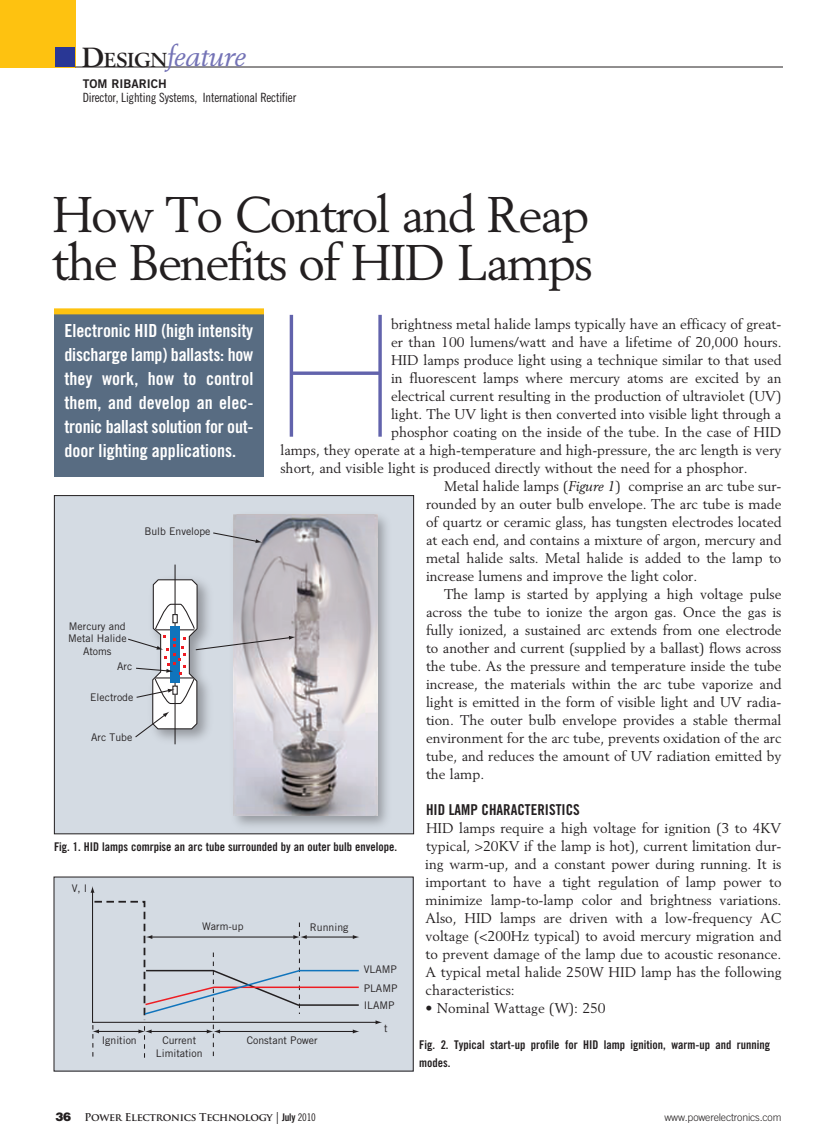
<style>
.page{position:relative;width:837px;height:1148px;background:#fff}
.page>*{position:absolute;margin:0;border:0;box-sizing:border-box;transform-origin:0 0}
.lead_paragraph{font:200 170.55px "Helvetica Neue LT Std";color:#6263ac}
.Feature_Headline{font:49.5px/48px "Berling LT Std";letter-spacing:-.04em;color:#231f20}
.t1{font:italic 28.5px "Berling LT Std";letter-spacing:-.01em;color:#7473b6}
.deck__KO{font:18px/24px "Trade Gothic LT Std Bd Cn 20";color:#fff;text-align:justify}
.t2{font:18px "Myriad Pro";color:#231f20}
.subhead{font:15px "Trade Gothic LT Std Bd Cn 20";color:#231f20}
.text{font:13.95px/18px "Berling LT Std";color:#231f20;text-align:justify}
.lead_paragraph-2{font:13.95px "Berling LT Std";color:#231f20}
.text_no_indent{font:13.95px/18px "Berling LT Std";color:#231f20;text-align:justify}
.t3{font:12.75px "Trade Gothic LT Std Cn 18";letter-spacing:-.015em;color:#231f20}
.t4{font:12px/18px "Trade Gothic LT Std Bd Cn 20";color:#231f20}
.t5{font:12px "Trade Gothic LT Std Bd 2";color:#231f20}
.t6{font:10.5px/12.6px "Trade Gothic LT Std";color:#231f20;text-align:center}
.t7{font:700 10.5px "Trajan Pro";letter-spacing:-.03em;color:#231f20}
.t8{font:300 10.5px "Trade Gothic LT Std";letter-spacing:-.015em;color:#231f20}
.s1{font-weight:700;font-style:normal;font-size:27.3px;color:#231f20}
.s2{font-weight:700;font-style:normal;font-size:19.95px;color:#231f20}
.s3{font-style:italic}
.s4{font-family:"Helvetica LT Std";font-weight:900;font-size:12px}
.s5{font-family:"Helvetica LT Std";font-weight:300;font-size:12px}
.s6{font-family:"Trade Gothic LT Std Bd Cn 20";font-weight:400}
.s7{font-family:"Trade Gothic LT Std Cn 18";font-weight:400}
</style>
<div class="page">
<div style="left:0;top:0;width:75px;height:67px;background:#fec210"></div>
<div style="left:56px;top:48px;width:19px;height:19px;background:#293795"></div>
<hr style="left:75px;top:67px;width:708px;height:1px;background:#231f20">
<div style="left:54px;top:311px;width:210px;height:166px;background:#586c82"></div>
<div style="left:54px;top:308px;width:210px;height:6px;background:#fec210"></div>
<div style="left:54px;top:495px;width:360px;height:338px;background:#d4dbe3"></div>
<img style="left:234px;top:514px;width:144px;height:301px">
<img style="left:160px;top:572px;width:41px;height:173px">
<hr style="left:175px;top:564px;width:1px;height:62px;background:#231f20">
<hr style="left:175px;top:683px;width:1px;height:61px;background:#231f20">
<svg style="left:128px;top:579px;width:168px;height:158px"></svg>
<svg style="left:213px;top:532px;width:49px;height:11px"></svg>
<div style="left:54px;top:495px;width:360px;height:339px;border:1px solid #231f20"></div>
<div style="left:54px;top:877px;width:359px;height:194px;background:#d4dbe3"></div>
<hr style="left:92px;top:891px;width:1px;height:131px;background:#231f20">
<svg style="left:91px;top:886px;width:4px;height:6px"></svg>
<hr style="left:93px;top:1021px;width:284px;height:1px;background:#231f20">
<svg style="left:376px;top:1020px;width:6px;height:4px"></svg>
<svg style="left:92px;top:900px;width:268px;height:158px"></svg>
<p class="t1" style="left:82px;top:39px;width:166px"><span class="s1">D</span><span class="s2">ESIGN</span>feature</p>
<p class="t5" style="left:83px;top:76px;width:86px">TOM RIBARICH</p>
<p class="t3" style="left:83px;top:90px;width:215px">Director, Lighting Systems, International Rectifier</p>
<p class="Feature_Headline" style="left:52px;top:190px;width:542px">How To Control and Reap the Benefits of HID Lamps</p>
<p class="lead_paragraph" style="left:280px;top:278px;width:112px">H</p>
<p class="lead_paragraph-2" style="left:391px;top:315px;width:392px">brightness metal halide lamps typically have an efficacy of great-</p>
<p class="deck__KO" style="left:64px;top:318px;width:191px">Electronic HID (high intensity discharge lamp) ballasts: how they work, how to control them, and develop an elec&shy;tronic ballast solution for out&shy;door lighting applications.</p>
<p class="lead_paragraph-2" style="left:391px;top:333px;width:392px">er than 100 lumens/watt and have a lifetime of 20,000 hours.</p>
<p class="lead_paragraph-2" style="left:391px;top:351px;width:392px">HID lamps produce light using a technique similar to that used</p>
<p class="lead_paragraph-2" style="left:391px;top:369px;width:392px">in fluorescent lamps where mercury atoms are excited by an</p>
<p class="lead_paragraph-2" style="left:391px;top:387px;width:392px">electrical current resulting in the production of ultraviolet (UV)</p>
<p class="lead_paragraph-2" style="left:391px;top:405px;width:392px">light. The UV light is then converted into visible light through a</p>
<p class="lead_paragraph-2" style="left:391px;top:423px;width:392px">phosphor coating on the inside of the tube. In the case of HID</p>
<p class="lead_paragraph-2" style="left:280px;top:441px;width:502px">lamps, they operate at a high-temperature and high-pressure, the arc length is very</p>
<p class="lead_paragraph-2" style="left:280px;top:459px;width:469px">short, and visible light is produced directly without the need for a phosphor.</p>
<p class="text" style="left:426px;top:476px;width:357px;text-indent:18px">Metal halide lamps (<span class="s3">Figure 1</span>) comprise an arc tube sur&shy;rounded by an outer bulb envelope. The arc tube is made of quartz or ceramic glass, has tungsten electrodes located at each end, and contains a mixture of argon, mercury and metal halide salts. Metal halide is added to the lamp to increase lumens and improve the light color.</p>
<p class="text" style="left:426px;top:584px;width:357px;text-indent:18px">The lamp is started by applying a high voltage pulse across the tube to ionize the argon gas. Once the gas is fully ionized, a sustained arc extends from one electrode to another and current (supplied by a ballast) flows across the tube. As the pressure and temperature inside the tube increase, the materials within the arc tube vaporize and light is emitted in the form of visible light and UV radia&shy;tion. The outer bulb envelope provides a stable thermal environment for the arc tube, prevents oxidation of the arc tube, and reduces the amount of UV radiation emitted by the lamp.</p>
<p class="subhead" style="left:426px;top:800px;width:155px">HID Lamp Characteristics</p>
<p class="text_no_indent" style="left:425px;top:818px;width:358px">HID lamps require a high voltage for ignition (3 to 4KV typical, &gt;20KV if the lamp is hot), current limitation dur&shy;ing warm-up, and a constant power during running. It is important to have a tight regulation of lamp power to minimize lamp-to-lamp color and brightness variations.<br>Also, HID lamps are driven with a low-frequency AC voltage (&lt;200Hz typical) to avoid mercury migration and to prevent damage of the lamp due to acoustic resonance.<br>A typical metal halide 250W HID lamp has the following characteristics:</p>
<p class="text_no_indent" style="left:426px;top:998px;width:182px">• Nominal Wattage (W): 250</p>
<p class="t6" style="left:144px;top:525px;width:68px">Bulb Envelope</p>
<p class="t6" style="left:68px;top:619px;width:60px">Mercury and<br>Metal Halide<br>Atoms</p>
<p class="t6" style="left:117px;top:660px;width:17px">Arc</p>
<p class="t6" style="left:90px;top:690px;width:45px">Electrode</p>
<p class="t6" style="left:91px;top:730px;width:43px">Arc Tube</p>
<p class="t4" style="left:54px;top:837px;width:345px">Fig. 1. HID lamps comrpise an arc tube surrounded by an outer bulb envelope.</p>
<p class="t6" style="left:72px;top:881px;width:17px">V, I</p>
<p class="t6" style="left:202px;top:920px;width:43px">Warm-up</p>
<p class="t6" style="left:310px;top:920px;width:40px">Running</p>
<p class="t6" style="left:364px;top:959px;width:35px;line-height:18.9px;text-align:left">VLAMP<br>PLAMP</p>
<p class="t6" style="left:364px;top:999px;width:32px">ILAMP</p>
<p class="t6" style="left:384px;top:1022px;width:5px">t</p>
<p class="t6" style="left:102px;top:1034px;width:37px">Ignition</p>
<p class="t6" style="left:156px;top:1034px;width:48px">Current<br>Limitation</p>
<p class="t6" style="left:247px;top:1034px;width:72px">Constant Power</p>
<p class="t4" style="left:419px;top:1035px;width:352px">Fig. 2. Typical start-up profile for HID lamp ignition, warm-up and running modes.</p>
<p class="t7" style="left:56px;top:1110px;width:262px"><span class="s4">36</span> Power Electronics Technology <span class="s5">|</span> <span class="s6">July</span> <span class="s7">2010</span></p>
<p class="t8" style="left:664px;top:1110px;width:119px">www.powerelectronics.com</p>
<p class="t2" style="left:92px;top:1111px;width:117px">07_Ribarich_F2</p>
</div>
